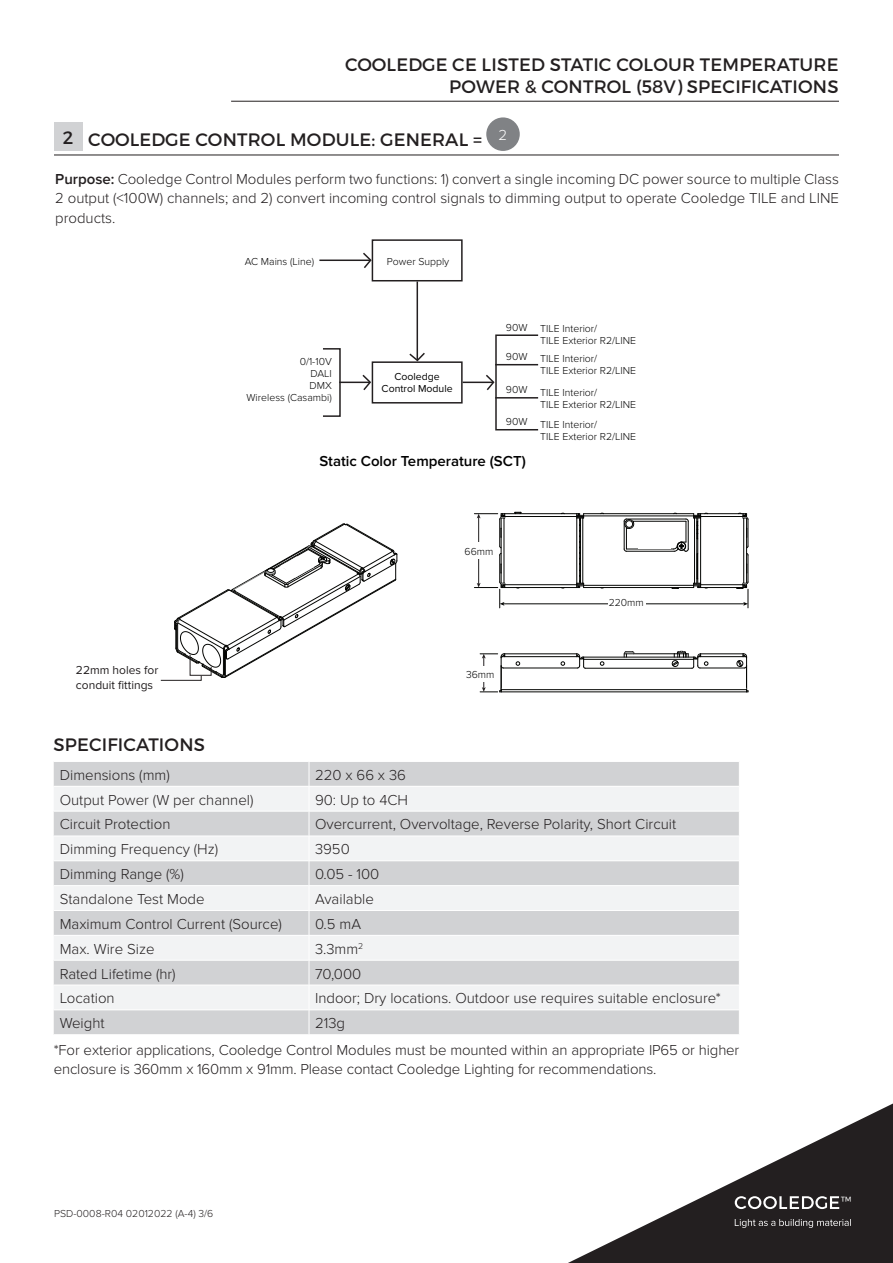
<style>
.page{position:relative;width:893px;height:1263px;background:#fff}
.page>*{position:absolute;margin:0;border:0;box-sizing:border-box;transform-origin:0 0}
.t1{font:18px/21.6px "Montserrat";letter-spacing:.01em;color:#231f20;text-align:right}
.t2{font:300 15px/19.5px "Proxima Nova";color:#231f20;text-align:justify}
.t3{font:600 15px "Proxima Nova";color:#000}
.t4{font:300 15px "Proxima Nova";color:#fff}
.t5{font:12px/14.4px "Proxima Nova";color:#231f20}
.t6{font:300 11.85px "Montserrat";color:#fff}
.t7{font:300 10.5px/12px "Proxima Nova";color:#000}
.t8{font:300 10.5px "Proxima Nova";color:#231f20}
.t9{font:10.5px/12px "Proxima Nova";color:#000;text-align:center}
.t10{font:10.5px "Proxima Nova";color:#231f20}
.s1{font-weight:600}
</style>
<div class="page">
<hr style="left:231px;top:101px;width:608px;height:1px;background:#231f20">
<svg style="left:568px;top:1103px;width:325px;height:160px"></svg>
<svg style="left:735px;top:1196px;width:104px;height:13px"></svg>
<svg style="left:735px;top:1219px;width:116px;height:9px"></svg>
<hr style="left:54px;top:155px;width:785px;height:1px;background:#231f20">
<div style="left:54px;top:123px;width:28px;height:28px;background:#d1d2d4"></div>
<div style="left:54px;top:762px;width:685px;height:272px;background:#d1d2d4"></div>
<svg style="left:54px;top:787px;width:685px;height:222px;fill:#f2f3f4"></svg>
<hr style="left:54px;top:786px;width:255px;height:1px;background:#fff">
<hr style="left:54px;top:811px;width:255px;height:1px;background:#fff">
<hr style="left:54px;top:835px;width:255px;height:1px;background:#fff">
<hr style="left:54px;top:860px;width:255px;height:1px;background:#fff">
<hr style="left:54px;top:885px;width:255px;height:1px;background:#fff">
<hr style="left:54px;top:910px;width:255px;height:1px;background:#fff">
<hr style="left:54px;top:935px;width:255px;height:1px;background:#fff">
<hr style="left:54px;top:960px;width:255px;height:1px;background:#fff">
<hr style="left:54px;top:985px;width:255px;height:1px;background:#fff">
<hr style="left:54px;top:1009px;width:255px;height:1px;background:#fff">
<hr style="left:309px;top:786px;width:430px;height:1px;background:#fff">
<hr style="left:309px;top:811px;width:430px;height:1px;background:#fff">
<hr style="left:309px;top:836px;width:430px;height:1px;background:#fff">
<hr style="left:309px;top:860px;width:430px;height:1px;background:#fff">
<hr style="left:309px;top:885px;width:430px;height:1px;background:#fff">
<hr style="left:309px;top:910px;width:430px;height:1px;background:#fff">
<hr style="left:309px;top:935px;width:430px;height:1px;background:#fff">
<hr style="left:309px;top:960px;width:430px;height:1px;background:#fff">
<hr style="left:309px;top:985px;width:430px;height:1px;background:#fff">
<hr style="left:309px;top:1009px;width:430px;height:1px;background:#fff">
<svg style="left:309px;top:762px;width:1px;height:272px"></svg>
<hr style="left:319px;top:259px;width:51px;height:2px;background:#231f20">
<svg style="left:361px;top:251px;width:11px;height:19px"></svg>
<hr style="left:417px;top:281px;width:1px;height:79px;background:#231f20">
<svg style="left:409px;top:351px;width:16px;height:10px"></svg>
<div style="left:322px;top:348px;width:19px;height:69px;border:2px solid #231f20"></div>
<div style="left:372px;top:239px;width:91px;height:42px;border:2px solid #231f20"></div>
<div style="left:372px;top:361px;width:91px;height:42px;border:2px solid #231f20"></div>
<hr style="left:339px;top:382px;width:31px;height:1px;background:#231f20">
<svg style="left:361px;top:373px;width:11px;height:19px"></svg>
<div style="left:495px;top:334px;width:44px;height:96px;border:2px solid #231f20"></div>
<hr style="left:495px;top:364px;width:43px;height:1px;background:#231f20">
<hr style="left:495px;top:397px;width:43px;height:2px;background:#231f20">
<hr style="left:463px;top:382px;width:30px;height:1px;background:#231f20">
<svg style="left:484px;top:373px;width:12px;height:19px"></svg>
<div style="left:486px;top:117px;width:34px;height:34px;background:#808285;border-radius:50%"></div>
<hr style="left:626px;top:551px;width:48px;height:1px;background:#040503">
<hr style="left:626px;top:519px;width:60px;height:1px;background:#040503">
<hr style="left:633px;top:521px;width:53px;height:1px;background:#040503">
<hr style="left:626px;top:549px;width:47px;height:1px;background:#040503">
<hr style="left:505px;top:516px;width:72px;height:1px;background:#040503">
<hr style="left:505px;top:584px;width:72px;height:1px;background:#040503">
<hr style="left:505px;top:513px;width:72px;height:1px;background:#040503">
<hr style="left:505px;top:587px;width:72px;height:1px;background:#040503">
<svg style="left:514px;top:512px;width:8px;height:2px"></svg>
<svg style="left:624px;top:518px;width:10px;height:34px"></svg>
<div style="left:624px;top:519px;width:10px;height:10px;border:1px solid #040503;border-radius:50%"></div>
<hr style="left:701px;top:584px;width:42px;height:1px;background:#040503">
<hr style="left:701px;top:516px;width:42px;height:1px;background:#040503">
<hr style="left:701px;top:513px;width:42px;height:1px;background:#040503">
<hr style="left:701px;top:587px;width:42px;height:1px;background:#040503">
<hr style="left:584px;top:585px;width:110px;height:1px;background:#040503">
<hr style="left:584px;top:516px;width:110px;height:1px;background:#040503">
<hr style="left:584px;top:513px;width:110px;height:1px;background:#040503">
<hr style="left:584px;top:587px;width:110px;height:1px;background:#040503">
<svg style="left:576px;top:513px;width:8px;height:75px"></svg>
<svg style="left:672px;top:513px;width:36px;height:76px"></svg>
<hr style="left:626px;top:653px;width:48px;height:1px;background:#040503">
<hr style="left:505px;top:656px;width:72px;height:1px;background:#040503">
<svg style="left:561px;top:661px;width:4px;height:4px"></svg>
<svg style="left:516px;top:661px;width:4px;height:4px"></svg>
<hr style="left:503px;top:668px;width:74px;height:1px;background:#040503">
<hr style="left:505px;top:653px;width:72px;height:1px;background:#040503">
<hr style="left:700px;top:668px;width:44px;height:1px;background:#040503">
<hr style="left:701px;top:656px;width:42px;height:1px;background:#040503">
<hr style="left:701px;top:653px;width:42px;height:1px;background:#040503">
<hr style="left:584px;top:659px;width:110px;height:1px;background:#040503">
<hr style="left:585px;top:668px;width:107px;height:1px;background:#040503">
<svg style="left:600px;top:661px;width:4px;height:4px"></svg>
<hr style="left:584px;top:657px;width:110px;height:1px;background:#040503">
<hr style="left:501px;top:689px;width:245px;height:1px;background:#040503">
<svg style="left:576px;top:653px;width:10px;height:16px"></svg>
<hr style="left:501px;top:692px;width:245px;height:1px;background:#040503">
<svg style="left:672px;top:651px;width:36px;height:18px"></svg>
<svg style="left:624px;top:651px;width:10px;height:6px"></svg>
<svg style="left:736px;top:653px;width:13px;height:40px"></svg>
<hr style="left:503px;top:603px;width:242px;height:1px;background:#040503">
<svg style="left:737px;top:513px;width:12px;height:95px"></svg>
<svg style="left:474px;top:513px;width:31px;height:95px"></svg>
<svg style="left:480px;top:653px;width:25px;height:40px"></svg>
<div style="left:462px;top:543px;width:28px;height:15px;background:#fff"></div>
<div style="left:608px;top:595px;width:37px;height:16px;background:#fff"></div>
<div style="left:463px;top:666px;width:29px;height:16px;background:#fff"></div>
<svg style="left:160px;top:523px;width:238px;height:158px"></svg>
<p class="t1" style="left:345px;top:54px;width:495px">COOLEDGE CE LISTED STATIC COLOUR TEMPERATURE<br>POWER &amp; CONTROL (58V) SPECIFICATIONS</p>
<p class="t4" style="left:499px;top:126px;width:10px">2</p>
<p class="t1" style="left:63px;top:128px;width:421px">2 COOLEDGE CONTROL MODULE: GENERAL =</p>
<p class="t2" style="left:55px;top:169px;width:785px"><span class="s1">Purpose:</span> Cooledge Control Modules perform two functions: 1) convert a single incoming DC power source to multiple Class 2 output (&lt;100W) channels; and 2) convert incoming control signals to dimming output to operate Cooledge TILE and LINE products.</p>
<p class="t5" style="left:76px;top:664px;width:84px">22mm holes for conduit fittings</p>
<p class="t7" style="left:245px;top:255px;width:71px">AC Mains (Line)</p>
<p class="t7" style="left:387px;top:255px;width:64px">Power Supply</p>
<p class="t7" style="left:247px;top:356px;width:87px;text-align:right">0/1-10V<br>DALI<br>DMX<br>Wireless (Casambi)</p>
<p class="t9" style="left:382px;top:370px;width:73px">Cooledge<br>Control Module</p>
<p class="t7" style="left:506px;top:322px;width:23px">90W</p>
<p class="t7" style="left:506px;top:350px;width:23px">90W</p>
<p class="t7" style="left:506px;top:383px;width:23px">90W</p>
<p class="t7" style="left:506px;top:416px;width:23px">90W</p>
<p class="t3" style="left:320px;top:452px;width:208px">Static Color Temperature (SCT)</p>
<p class="t7" style="left:540px;top:323px;width:97px">TILE Interior/<br>TILE Exterior R2/LINE</p>
<p class="t7" style="left:540px;top:352px;width:97px">TILE Interior/<br>TILE Exterior R2/LINE</p>
<p class="t7" style="left:540px;top:386px;width:97px">TILE Interior/<br>TILE Exterior R2/LINE</p>
<p class="t7" style="left:540px;top:419px;width:97px">TILE Interior/<br>TILE Exterior R2/LINE</p>
<p class="t10" style="left:470px;top:542px;width:21px">2.6”</p>
<p class="t7" style="left:464px;top:545px;width:30px">66mm</p>
<p class="t10" style="left:476px;top:665px;width:18px">1.4”</p>
<p class="t7" style="left:466px;top:669px;width:30px">36mm</p>
<p class="t7" style="left:609px;top:597px;width:37px">220mm</p>
<p class="t10" style="left:620px;top:596px;width:19px">8.7”</p>
<p class="t1" style="left:53px;top:734px;width:153px">SPECIFICATIONS</p>
<p class="t2" style="left:60px;top:765px;width:112px">Dimensions (mm)</p>
<p class="t2" style="left:315px;top:765px;width:92px">220 x 66 x 36</p>
<p class="t2" style="left:60px;top:790px;width:195px">Output Power (W per channel)</p>
<p class="t2" style="left:315px;top:790px;width:95px">90: Up to 4CH</p>
<p class="t2" style="left:60px;top:815px;width:112px">Circuit Protection</p>
<p class="t2" style="left:315px;top:815px;width:363px">Overcurrent, Overvoltage, Reverse Polarity, Short Circuit</p>
<p class="t2" style="left:60px;top:840px;width:160px">Dimming Frequency (Hz)</p>
<p class="t2" style="left:315px;top:840px;width:36px">3950</p>
<p class="t2" style="left:60px;top:864px;width:126px">Dimming Range (%)</p>
<p class="t2" style="left:315px;top:864px;width:66px">0.05 - 100</p>
<p class="t2" style="left:60px;top:889px;width:146px">Standalone Test Mode</p>
<p class="t2" style="left:315px;top:889px;width:60px">Available</p>
<p class="t2" style="left:60px;top:914px;width:224px">Maximum Control Current (Source)</p>
<p class="t2" style="left:315px;top:914px;width:48px">0.5 mA</p>
<p class="t2" style="left:60px;top:939px;width:96px">Max. Wire Size</p>
<p class="t2" style="left:315px;top:939px;width:50px">3.3mm<sup>2</sup></p>
<p class="t2" style="left:60px;top:964px;width:117px">Rated Lifetime (hr)</p>
<p class="t2" style="left:315px;top:964px;width:48px">70,000</p>
<p class="t2" style="left:60px;top:989px;width:56px">Location</p>
<p class="t2" style="left:315px;top:989px;width:407px">Indoor; Dry locations. Outdoor use requires suitable enclosure*</p>
<p class="t2" style="left:60px;top:1014px;width:46px">Weight</p>
<p class="t2" style="left:315px;top:1014px;width:32px">213g</p>
<p class="t2" style="left:54px;top:1040px;width:687px">*For exterior applications, Cooledge Control Modules must be mounted within an appropriate IP65 or higher enclosure is 360mm x 160mm x 91mm. Please contact Cooledge Lighting for recommendations.</p>
<p class="t8" style="left:54px;top:1208px;width:161px">PSD-0008-R04 02012022 (A-4) 3/6</p>
<p class="t6" style="left:841px;top:1193px;width:12px">™</p>
</div>
